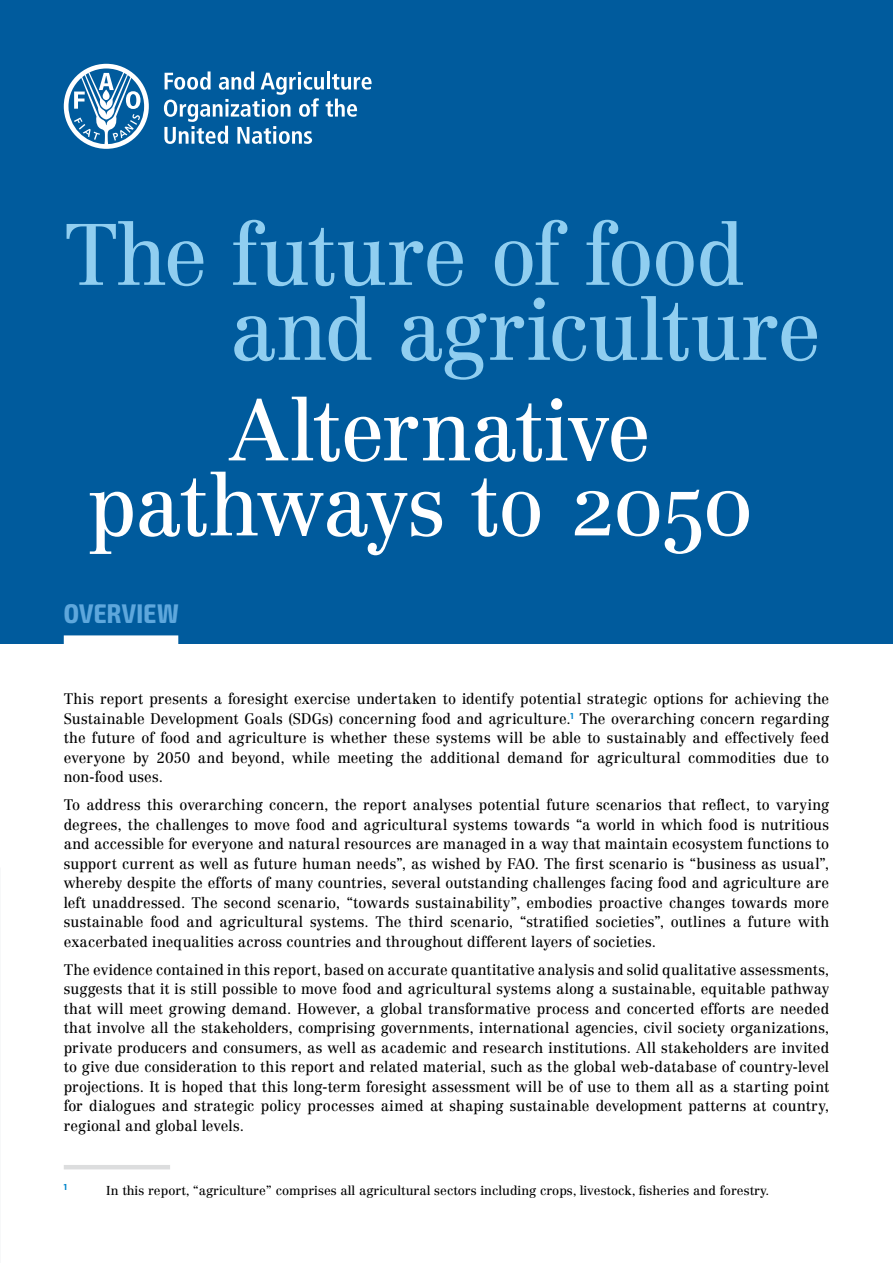
<style>
.page{position:relative;width:893px;height:1263px;background:#fff}
.page>*{position:absolute;margin:0;border:0;box-sizing:border-box;transform-origin:0 0}
.t1{font:85.5px/75px "Centennial LT Std";letter-spacing:-.02em;color:#90cef0;scale:.96 1}
.t2{font:85.5px/75px "Centennial LT Std";letter-spacing:-.025em;color:#fff;text-align:center;scale:.96 1}
.t3{font:700 condensed 27px "Exo 2";letter-spacing:.01em;color:#5ea7dc}
.t4{font:15px/19.5px "Centennial LT Std";color:#000;text-align:justify;scale:.96 1}
.t5{font:12.75px "Centennial LT Std";color:#000}
.t6{font:700 condensed 8.7px "Exo 2";color:#0085cb}
</style>
<div class="page">
<div style="left:0;top:0;width:893px;height:644px;background:#005b9d"></div>
<svg style="left:64px;top:64px;width:85px;height:85px"></svg>
<svg style="left:164px;top:71px;width:208px;height:73px"></svg>
<div style="left:64px;top:635px;width:114px;height:9px;background:#fff"></div>
<hr style="left:64px;top:1165px;width:106px;height:4px;background:#dcddde">
<h1 class="t1" style="left:230px;top:218px;width:618px;text-indent:-166px">The future of food and agriculture</h1>
<h1 class="t2" style="left:88px;top:393px;width:693px">Alternative pathways to 2050</h1>
<h2 class="t3" style="left:64px;top:597px;width:116px">OVERVIEW</h2>
<p class="t4" style="left:64px;top:689px;width:799px">This report presents a foresight exercise undertaken to identify potential strategic options for achieving the Sustainable Development Goals (SDGs) concerning food and agriculture.<sup>1</sup> The overarching concern regarding the future of food and agriculture is whether these systems will be able to sustainably and effectively feed everyone by 2050 and beyond, while meeting the additional demand for agricultural commodities due to non-food uses.</p>
<p class="t4" style="left:64px;top:795px;width:799px">To address this overarching concern, the report analyses potential future scenarios that reflect, to varying degrees, the challenges to move food and agricultural systems towards “a world in which food is nutritious and accessible for everyone and natural resources are managed in a way that maintain ecosystem functions to support current as well as future human needs”, as wished by FAO. The first scenario is “business as usual”, whereby despite the efforts of many countries, several outstanding challenges facing food and agriculture are left unaddressed. The second scenario, “towards sustainability”, embodies proactive changes towards more sustainable food and agricultural systems. The third scenario, “stratified societies”, outlines a future with exacerbated inequalities across countries and throughout different layers of societies.</p>
<p class="t4" style="left:64px;top:960px;width:799px">The evidence contained in this report, based on accurate quantitative analysis and solid qualitative assessments, suggests that it is still possible to move food and agricultural systems along a sustainable, equitable pathway that will meet growing demand. However, a global transformative process and concerted efforts are needed that involve all the stakeholders, comprising governments, international agencies, civil society organizations, private producers and consumers, as well as academic and research institutions. All stakeholders are invited to give due consideration to this report and related material, such as the global web-database of country-level projections. It is hoped that this long-term foresight assessment will be of use to them all as a starting point for dialogues and strategic policy processes aimed at shaping sustainable development patterns at country, regional and global levels.</p>
<p class="t6" style="left:64px;top:1182px;width:5px">1</p>
<p class="t5" style="left:106px;top:1183px;width:664px">In this report, “agriculture” comprises all agricultural sectors including crops, livestock, fisheries and forestry.</p>
</div>
